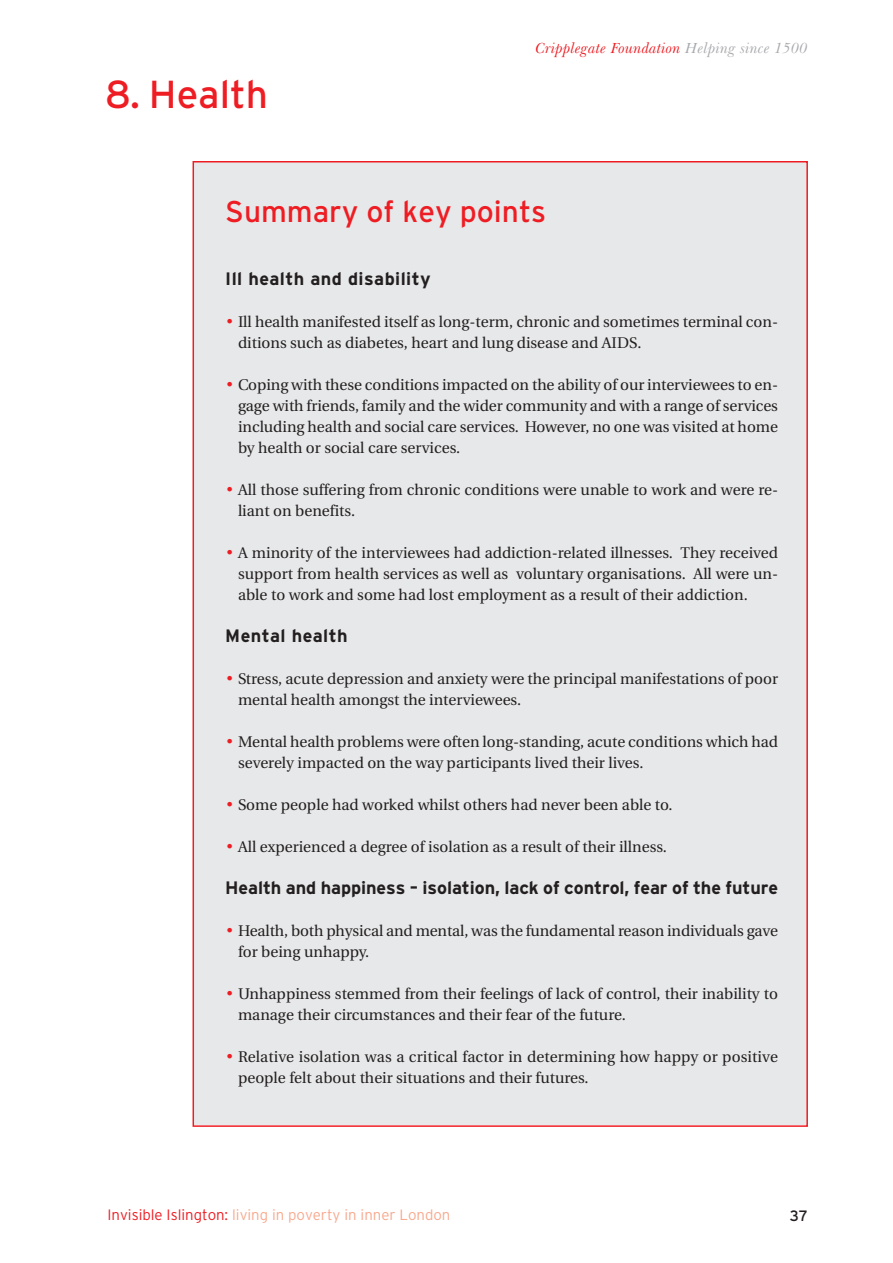
<style>
.page{position:relative;width:893px;height:1263px;background:#fff}
.page>*{position:absolute;margin:0;border:0;box-sizing:border-box;transform-origin:0 0}
.t1{font:39px "I511 Interstate Regular";color:#ee1d23}
.t2{font:30px "I511 Interstate Regular";color:#ee1d23}
.t3{font:18px "I512 Interstate Bold";letter-spacing:-.005em;color:#231f20}
.t4{font:18px "I512 Interstate Bold";letter-spacing:.025em;color:#231f20}
.t5{font:15.45px/21px "Utopia";color:#231f20}
.t6{font:15px "I510 Interstate Light";color:#f8a98e}
.t7{font:italic 15px "New Baskerville IT Cby BT";letter-spacing:.015em;color:#ee1d23}
.t8{font:15px "I511 Interstate Regular";color:#231f20}
.s1{color:#a8a9ad}
.s2{font-family:"Geometric Slab 712 BT Medium A";font-size:15.75px;color:#ee1d23}
.s3{color:#ee1d23}
</style>
<div class="page">
<div style="left:194px;top:162px;width:612px;height:963px;background:#e7e8e9"></div>
<h1 class="t1" style="left:106px;top:71px;width:163px">8. Health</h1>
<p class="t7" style="left:535px;top:43px;width:274px">Cripplegate Foundation <span class="s1">Helping since 1500</span></p>
<h2 class="t2" style="left:225px;top:194px;width:322px">Summary of key points</h2>
<p class="t4" style="left:225px;top:268px;width:207px">Ill health and disability</p>
<p class="t5" style="left:238px;top:313px;width:542px;text-indent:-13px"><span class="s2">•</span> Ill health manifested itself as long-term, chronic and sometimes terminal con&shy;ditions such as diabetes, heart and lung disease and AIDS.</p>
<p class="t5" style="left:238px;top:376px;width:542px;text-align:justify;text-indent:-13px"><span class="s2">•</span> Coping with these conditions impacted on the ability of our interviewees to en&shy;gage with friends, family and the wider community and with a range of services including health and social care services. However, no one was visited at home by health or social care services.</p>
<p class="t5" style="left:238px;top:481px;width:542px;text-indent:-13px"><span class="s2">•</span> All those suffering from chronic conditions were unable to work and were re&shy;liant on benefits.</p>
<p class="t5" style="left:238px;top:544px;width:542px;text-align:justify;text-indent:-13px"><span class="s2">•</span> A minority of the interviewees had addiction-related illnesses. They received support from health services as well as voluntary organisations. All were un&shy;able to work and some had lost employment as a result of their addiction.</p>
<p class="t4" style="left:225px;top:625px;width:124px">Mental health</p>
<p class="t5" style="left:238px;top:670px;width:542px;text-indent:-13px"><span class="s2">•</span> Stress, acute depression and anxiety were the principal manifestations of poor mental health amongst the interviewees.</p>
<p class="t5" style="left:238px;top:733px;width:541px;text-indent:-13px"><span class="s2">•</span> Mental health problems were often long-standing, acute conditions which had severely impacted on the way participants lived their lives.</p>
<p class="t5" style="left:225px;top:796px;width:449px"><span class="s2">•</span> Some people had worked whilst others had never been able to.</p>
<p class="t5" style="left:225px;top:838px;width:443px"><span class="s2">•</span> All experienced a degree of isolation as a result of their illness.</p>
<p class="t3" style="left:225px;top:877px;width:554px">Health and happiness – isolation, lack of control, fear of the future</p>
<p class="t5" style="left:238px;top:922px;width:541px;text-indent:-13px"><span class="s2">•</span> Health, both physical and mental, was the fundamental reason individuals gave for being unhappy.</p>
<p class="t5" style="left:238px;top:985px;width:542px;text-indent:-13px"><span class="s2">•</span> Unhappiness stemmed from their feelings of lack of control, their inability to manage their circumstances and their fear of the future.</p>
<p class="t5" style="left:238px;top:1048px;width:541px;text-indent:-13px"><span class="s2">•</span> Relative isolation was a critical factor in determining how happy or positive people felt about their situations and their futures.</p>
<p class="t6" style="left:108px;top:1206px;width:344px"><span class="s3">Invisible Islington:</span> living in poverty in inner London</p>
<p class="t8" style="left:789px;top:1206px;width:20px">37</p>
</div>
